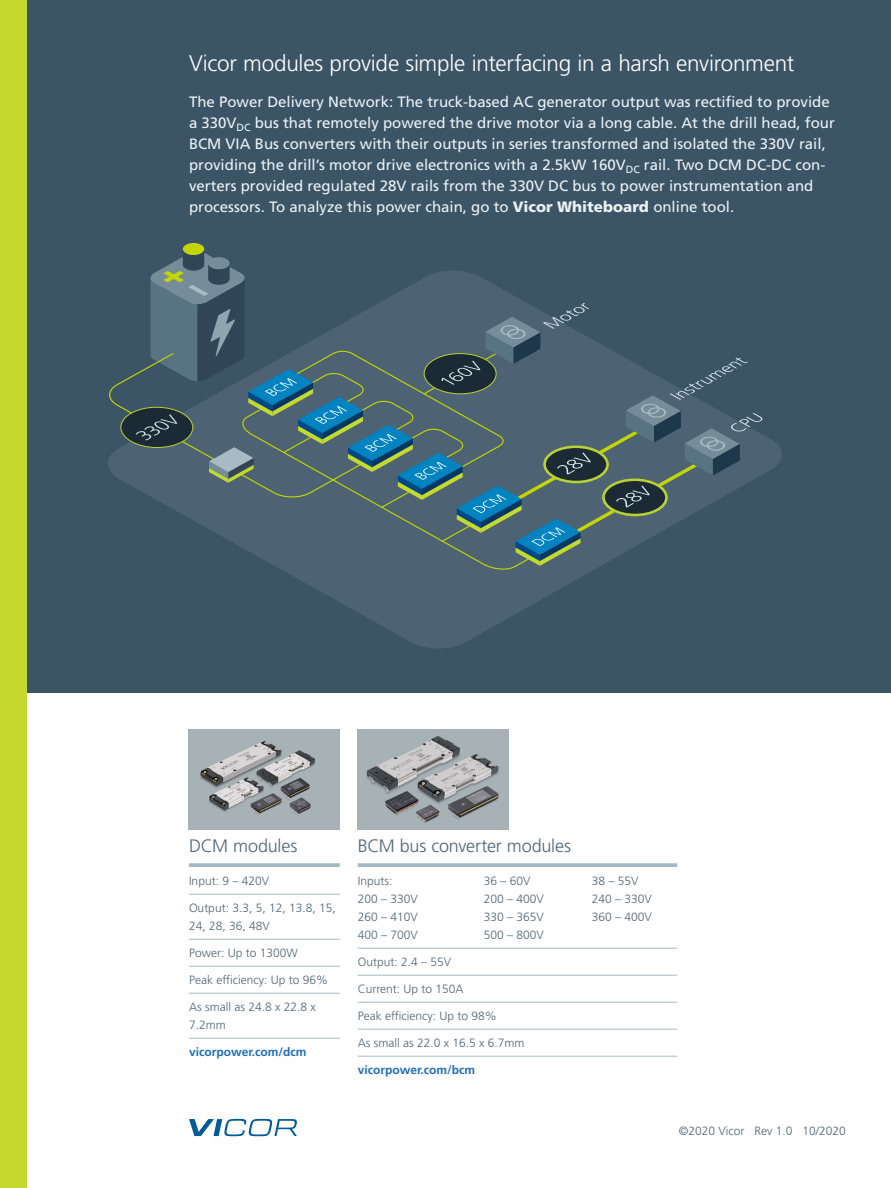
<style>
.page{position:relative;width:891px;height:1188px;background:#fff}
.page>*{position:absolute;margin:0;border:0;box-sizing:border-box;transform-origin:0 0}
.Heading_2{font:300 22.5px "Frutiger LT Pro";letter-spacing:-.015em;color:#fff}
.Heading_3{font:300 18px "Frutiger LT Pro";letter-spacing:-.01em;color:#4e6574}
.P__Normal__10_14{font:15px/21px "Frutiger LT Pro";color:#ebf2f4}
.Table_text{font:300 12px/18px "Frutiger LT Pro";color:#4e6574}
.Table_header_row_tex{font:300 12px "Frutiger LT Pro";color:#4e6574}
.P__Small__8_12{font:700 12px "Frutiger LT Pro";color:#1f6fb8}
.s1{font-weight:900}
</style>
<div class="page">
<div style="left:0;top:0;width:891px;height:693px;background:#3b5566"></div>
<div style="left:0;top:0;width:27px;height:1188px;background:#c4d82d"></div>
<svg style="left:189px;top:1119px;width:108px;height:17px"></svg>
<svg style="left:285px;top:435px;width:497px;height:213px"></svg>
<div style="left:183px;top:243px;width:21px;height:12px;background:#c4d600;border-radius:50%"></div>
<svg style="left:276px;top:566px;width:253px;height:5px"></svg>
<svg style="left:108px;top:249px;width:655px;height:317px"></svg>
<svg style="left:189px;top:863px;width:151px;height:4px"></svg>
<hr style="left:189px;top:894px;width:151px;height:1px;background:#a4bac2">
<hr style="left:189px;top:939px;width:151px;height:1px;background:#a4bac2">
<hr style="left:189px;top:966px;width:151px;height:1px;background:#a4bac2">
<hr style="left:189px;top:993px;width:151px;height:1px;background:#a4bac2">
<hr style="left:189px;top:1038px;width:151px;height:1px;background:#a4bac2">
<img style="left:189px;top:729px;width:151px;height:101px">
<svg style="left:358px;top:863px;width:319px;height:4px"></svg>
<hr style="left:358px;top:948px;width:319px;height:1px;background:#a4bac2">
<hr style="left:358px;top:975px;width:319px;height:1px;background:#a4bac2">
<hr style="left:358px;top:1002px;width:319px;height:1px;background:#a4bac2">
<hr style="left:358px;top:1029px;width:319px;height:1px;background:#a4bac2">
<hr style="left:358px;top:1056px;width:319px;height:1px;background:#a4bac2">
<img style="left:358px;top:729px;width:150px;height:101px">
<p class="Heading_2" style="left:189px;top:50px;width:607px">Vicor modules provide simple interfacing in a harsh environment</p>
<p class="P__Normal__10_14" style="left:189px;top:91px;width:647px">The Power Delivery Network: The truck-based AC generator output was rectified to provide a 330V<sub>DC</sub> bus that remotely powered the drive motor via a long cable. At the drill head, four BCM VIA Bus converters with their outputs in series transformed and isolated the 330V rail, providing the drill’s motor drive electronics with a 2.5kW 160V<sub>DC</sub> rail. Two DCM DC-DC con&shy;verters provided regulated 28V rails from the 330V DC bus to power instrumentation and processors. To analyze this power chain, go to <span class="s1">Vicor Whiteboard</span> online tool.</p>
<p class="Heading_3" style="left:189px;top:835px;width:110px">DCM modules</p>
<p class="Table_header_row_tex" style="left:189px;top:874px;width:82px">Input: 9 – 420V</p>
<p class="Table_text" style="left:189px;top:899px;width:148px">Output: 3.3, 5, 12, 13.8, 15,<br>24, 28, 36, 48V</p>
<p class="Table_text" style="left:189px;top:944px;width:110px">Power: Up to 1300W</p>
<p class="Table_text" style="left:189px;top:971px;width:141px">Peak efficiency: Up to 96%</p>
<p class="Table_text" style="left:189px;top:998px;width:128px">As small as 24.8 x 22.8 x<br>7.2mm</p>
<p class="P__Small__8_12" style="left:189px;top:1045px;width:119px">vicorpower.com/dcm</p>
<p class="Heading_3" style="left:358px;top:835px;width:215px">BCM bus converter modules</p>
<p class="Table_header_row_tex" style="left:358px;top:874px;width:36px">Inputs:</p>
<p class="Table_header_row_tex" style="left:484px;top:874px;width:48px">36 – 60V</p>
<p class="Table_header_row_tex" style="left:592px;top:874px;width:48px">38 – 55V</p>
<p class="Table_header_row_tex" style="left:358px;top:892px;width:62px">200 – 330V</p>
<p class="Table_header_row_tex" style="left:484px;top:892px;width:62px">200 – 400V</p>
<p class="Table_header_row_tex" style="left:592px;top:892px;width:62px">240 – 330V</p>
<p class="Table_header_row_tex" style="left:358px;top:910px;width:62px">260 – 410V</p>
<p class="Table_header_row_tex" style="left:484px;top:910px;width:62px">330 – 365V</p>
<p class="Table_header_row_tex" style="left:592px;top:910px;width:62px">360 – 400V</p>
<p class="Table_header_row_tex" style="left:358px;top:928px;width:62px">400 – 700V</p>
<p class="Table_header_row_tex" style="left:484px;top:928px;width:62px">500 – 800V</p>
<p class="Table_text" style="left:358px;top:953px;width:95px">Output: 2.4 – 55V</p>
<p class="Table_text" style="left:358px;top:980px;width:107px">Current: Up to 150A</p>
<p class="Table_text" style="left:358px;top:1007px;width:141px">Peak efficiency: Up to 98%</p>
<p class="Table_text" style="left:358px;top:1034px;width:168px">As small as 22.0 x 16.5 x 6.7mm</p>
<p class="P__Small__8_12" style="left:358px;top:1063px;width:119px">vicorpower.com/bcm</p>
<p class="Table_text" style="left:679px;top:1122px;width:169px">©2020 Vicor Rev 1.0 10/2020</p>
</div>
